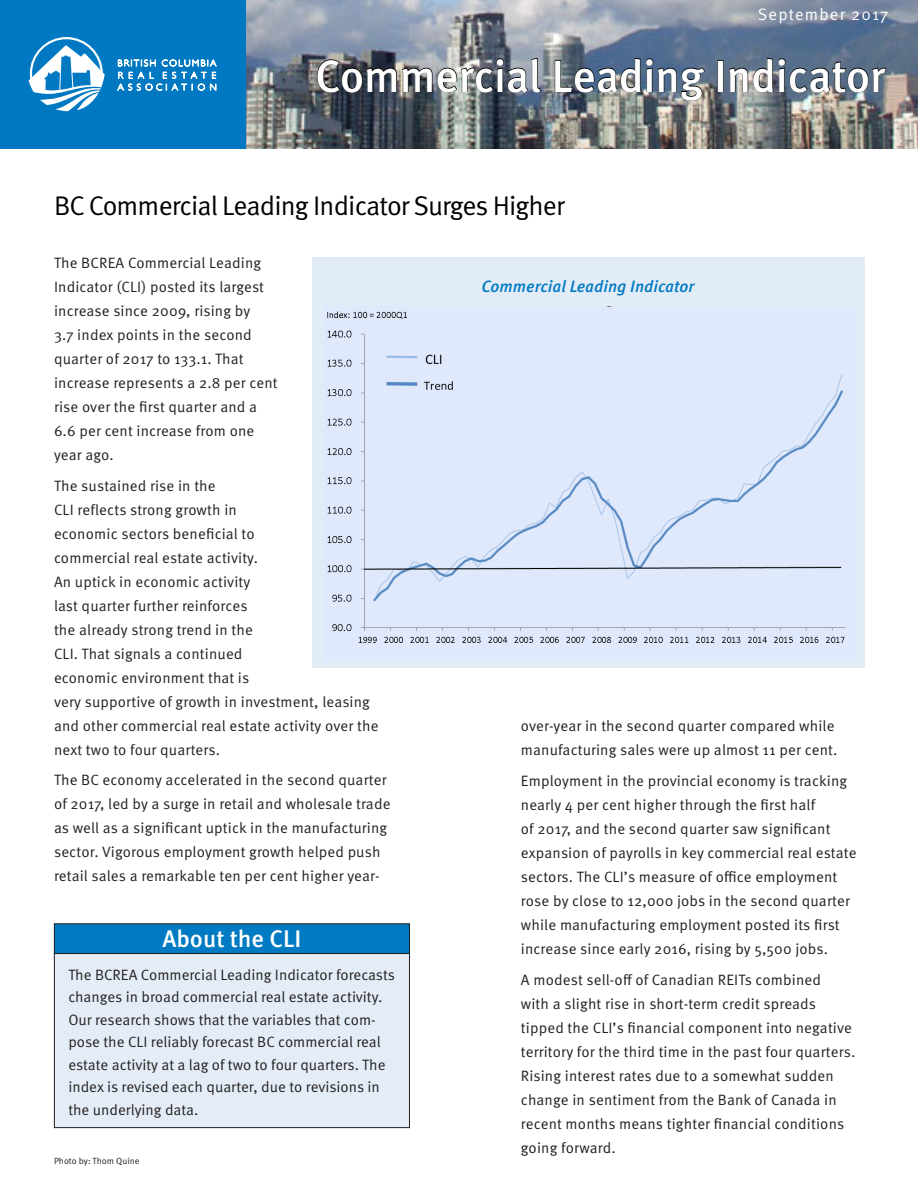
<style>
.page{position:relative;width:918px;height:1188px;background:#fff}
.page>*{position:absolute;margin:0;border:0;box-sizing:border-box;transform-origin:0 0}
.t1{font:500 45px "Meta OT";letter-spacing:-.015em;color:#fff}
.t2{font:27px "Meta OT Norm";letter-spacing:-.035em;color:#000}
.t3{font:500 24px "Meta OT";color:#fff}
.t4{font:italic 500 16.5px "Meta OT";color:#0079c2}
.t5{font:16.5px "Meta OT Norm";letter-spacing:.07em;color:#fff}
.Paragraph_Style_2{font:15px/24px "Meta OT Norm";letter-spacing:.01em;color:#231f20}
.Body_text{font:9px "Meta OT Norm";color:#231f20}
</style>
<div class="page">
<img style="left:245px;top:0;width:673px;height:148px">
<img style="left:317px;top:58px;width:224px;height:91px">
<img style="left:554px;top:57px;width:151px;height:92px">
<div style="left:718px;top:60px;width:6px;height:32px;border:1px solid #000"></div>
<img style="left:729px;top:57px;width:158px;height:92px">
<div style="left:0;top:0;width:245px;height:148px;background:#0079c2"></div>
<svg style="left:117px;top:59px;width:100px;height:32px"></svg>
<svg style="left:28px;top:37px;width:77px;height:74px"></svg>
<div style="left:312px;top:257px;width:553px;height:410px;background:#e1ecf7"></div>
<div style="left:54px;top:953px;width:355px;height:175px;background:#e4edf7"></div>
<div style="left:54px;top:952px;width:356px;height:176px;border:1px solid #231f20"></div>
<div style="left:54px;top:924px;width:355px;height:30px;background:#007bc3"></div>
<div style="left:54px;top:923px;width:356px;height:31px;border:1px solid #231f20"></div>
<img style="left:327px;top:311px;width:519px;height:332px">
<p class="t5" style="left:758px;top:5px;width:132px">September 2017</p>
<h1 class="t1" style="left:315px;top:50px;width:572px">Commercial Leading Indicator</h1>
<p class="t2" style="left:54px;top:190px;width:512px">BC Commercial Leading Indicator Surges Higher</p>
<p class="Paragraph_Style_2" style="left:54px;top:251px;width:225px">The BCREA Commercial Leading<br>Indicator (CLI) posted its largest increase since 2009, rising by<br>3.7 index points in the second quarter of 2017 to 133.1. That increase represents a 2.8 per cent rise over the first quarter and a<br>6.6 per cent increase from one year ago.</p>
<p class="Paragraph_Style_2" style="left:54px;top:474px;width:326px">The sustained rise in the<br>CLI reflects strong growth in<br>economic sectors beneficial to<br>commercial real estate activity.<br>An uptick in economic activity<br>last quarter further reinforces<br>the already strong trend in the<br>CLI. That signals a continued<br>economic environment that is<br>very supportive of growth in investment, leasing and other commercial real estate activity over the next two to four quarters.</p>
<p class="Paragraph_Style_2" style="left:54px;top:768px;width:338px">The BC economy accelerated in the second quarter of 2017, led by a surge in retail and wholesale trade as well as a significant uptick in the manufacturing sector. Vigorous employment growth helped push retail sales a remarkable ten per cent higher year-</p>
<p class="t3" style="left:162px;top:924px;width:141px">About the CLI</p>
<p class="Paragraph_Style_2" style="left:68px;top:963px;width:328px;line-height:22.5px">The BCREA Commercial Leading Indicator forecasts changes in broad commercial real estate activity.<br>Our research shows that the variables that com&shy;pose the CLI reliably forecast BC commercial real estate activity at a lag of two to four quarters. The index is revised each quarter, due to revisions in the underlying data.</p>
<p class="Body_text" style="left:54px;top:1156px;width:87px">Photo by: Thom Quine</p>
<p class="t4" style="left:481px;top:277px;width:215px">Commercial Leading Indicator</p>
<p class="Paragraph_Style_2" style="left:521px;top:714px;width:318px">over-year in the second quarter compared while manufacturing sales were up almost 11 per cent.</p>
<p class="Paragraph_Style_2" style="left:521px;top:769px;width:337px">Employment in the provincial economy is tracking nearly 4 per cent higher through the first half<br>of 2017, and the second quarter saw significant expansion of payrolls in key commercial real estate sectors. The CLI’s measure of office employment rose by close to 12,000 jobs in the second quarter while manufacturing employment posted its first increase since early 2016, rising by 5,500 jobs.</p>
<p class="Paragraph_Style_2" style="left:521px;top:968px;width:336px">A modest sell-off of Canadian REITs combined<br>with a slight rise in short-term credit spreads tipped the CLI’s financial component into negative territory for the third time in the past four quarters.<br>Rising interest rates due to a somewhat sudden change in sentiment from the Bank of Canada in recent months means tighter financial conditions going forward.</p>
</div>
